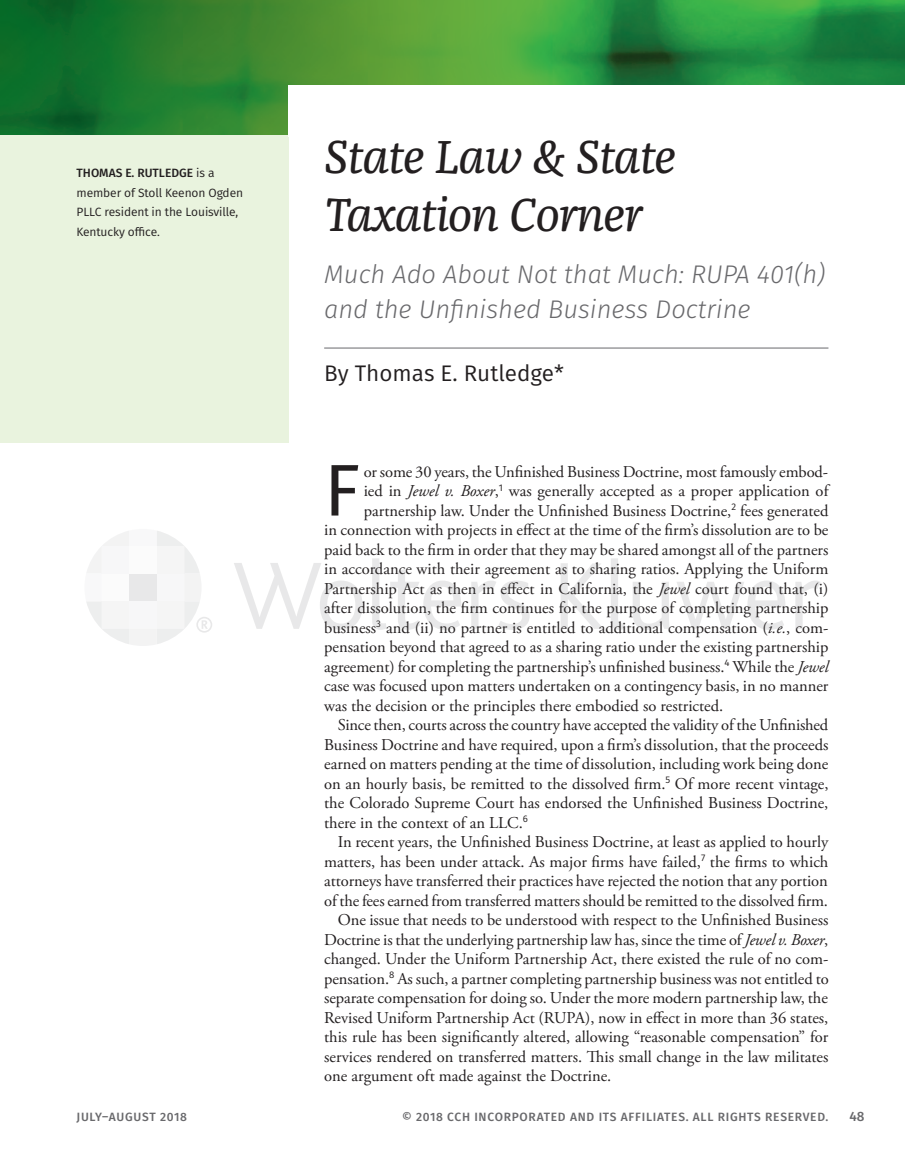
<style>
.page{position:relative;width:905px;height:1175px;background:#fff}
.page>*{position:absolute;margin:0;border:0;box-sizing:border-box;transform-origin:0 0}
.t1{font:73.05px "Fira Sans";color:#231f20}
.t2{font:italic 48px/57.8px "Franziska Pro";letter-spacing:-.02em;color:#231f20}
.t3{font:italic 300 25.5px/34.5px "Fira Sans";color:#69696c}
.t4{font:22.5px "Fira Sans";color:#231f20}
.t5{font:16.5px "Adobe Garamond Pro";color:#231f20}
.t6{font:500 13.5px "Fira Sans";color:#69696c}
.t7{font:12px/19.5px "Fira Sans";letter-spacing:-.01em;color:#231f20}
.t8{font:500 12px "Fira Sans";letter-spacing:.06em;color:#69696c}
.s1{font-weight:500}
.s2{font-style:italic}
</style>
<div class="page">
<img style="left:0;top:0;width:904px;height:135px">
<div style="left:0;top:135px;width:288px;height:307px;background:#e9f3de"></div>
<div style="left:288px;top:85px;width:616px;height:51px;background:#fff"></div>
<hr style="left:324px;top:348px;width:504px;height:1px;background:#69696c">
<svg style="left:234px;top:563px;width:128px;height:67px"></svg>
<svg style="left:372px;top:558px;width:89px;height:72px"></svg>
<svg style="left:795px;top:581px;width:25px;height:48px"></svg>
<svg style="left:471px;top:581px;width:58px;height:49px"></svg>
<svg style="left:561px;top:563px;width:42px;height:66px"></svg>
<svg style="left:611px;top:558px;width:14px;height:72px"></svg>
<svg style="left:633px;top:582px;width:37px;height:48px"></svg>
<svg style="left:677px;top:581px;width:108px;height:49px"></svg>
<svg style="left:86px;top:531px;width:126px;height:115px"></svg>
<p class="t7" style="left:76px;top:163px;width:168px"><span class="s1">THOMAS E. RUTLEDGE</span> is a member of Stoll Keenon Ogden<br>PLLC resident in the Louisville,<br>Kentucky office.</p>
<h2 class="t2" style="left:324px;top:128px;width:353px">State Law &amp; State<br>Taxation Corner</h2>
<h3 class="t3" style="left:324px;top:257px;width:502px">Much Ado About Not that Much: RUPA 401(h) and the Unfinished Business Doctrine</h3>
<h3 class="t4" style="left:324px;top:356px;width:241px">By Thomas E. Rutledge*</h3>
<h1 class="t1" style="left:324px;top:435px;width:37px">F</h1>
<p class="t5" style="left:364px;top:461px;width:466px">or some 30 years, the Unfinished Business Doctrine, most famously embod-</p>
<p class="t5" style="left:364px;top:481px;width:468px">ied in <span class="s2">Jewel v. Boxer</span>,<sup>1</sup> was generally accepted as a proper application of</p>
<p class="t5" style="left:364px;top:500px;width:466px">partnership law. Under the Unfinished Business Doctrine,<sup>2</sup> fees generated</p>
<p class="t5" style="left:324px;top:520px;width:506px">in connection with projects in effect at the time of the firm’s dissolution are to be</p>
<p class="t5" style="left:324px;top:539px;width:505px">paid back to the firm in order that they may be shared amongst all of the partners</p>
<p class="t5" style="left:324px;top:559px;width:505px">in accordance with their agreement as to sharing ratios. Applying the Uniform</p>
<p class="t5" style="left:324px;top:578px;width:505px">Partnership Act as then in effect in California, the <span class="s2">Jewel</span> court found that, (i)</p>
<p class="t5" style="left:324px;top:598px;width:506px">after dissolution, the firm continues for the purpose of completing partnership</p>
<p class="t5" style="left:324px;top:617px;width:505px">business<sup>3</sup> and (ii) no partner is entitled to additional compensation (<span class="s2">i.e.</span>, com-</p>
<p class="t5" style="left:324px;top:637px;width:506px">pensation beyond that agreed to as a sharing ratio under the existing partnership</p>
<p class="t5" style="left:324px;top:656px;width:505px">agreement) for completing the partnership’s unfinished business.<sup>4</sup> While the <span class="s2">Jewel</span></p>
<p class="t5" style="left:324px;top:676px;width:505px">case was focused upon matters undertaken on a contingency basis, in no manner</p>
<p class="t5" style="left:324px;top:695px;width:400px">was the decision or the principles there embodied so restricted.</p>
<p class="t5" style="left:338px;top:715px;width:492px">Since then, courts across the country have accepted the validity of the Unfinished</p>
<p class="t5" style="left:324px;top:734px;width:505px">Business Doctrine and have required, upon a firm’s dissolution, that the proceeds</p>
<p class="t5" style="left:324px;top:754px;width:505px">earned on matters pending at the time of dissolution, including work being done</p>
<p class="t5" style="left:324px;top:773px;width:506px">on an hourly basis, be remitted to the dissolved firm.<sup>5</sup> Of more recent vintage,</p>
<p class="t5" style="left:324px;top:793px;width:505px">the Colorado Supreme Court has endorsed the Unfinished Business Doctrine,</p>
<p class="t5" style="left:324px;top:812px;width:205px">there in the context of an LLC.<sup>6</sup></p>
<p class="t5" style="left:338px;top:832px;width:492px">In recent years, the Unfinished Business Doctrine, at least as applied to hourly</p>
<p class="t5" style="left:324px;top:851px;width:505px">matters, has been under attack. As major firms have failed,<sup>7</sup> the firms to which</p>
<p class="t5" style="left:324px;top:871px;width:505px">attorneys have transferred their practices have rejected the notion that any portion</p>
<p class="t5" style="left:324px;top:890px;width:505px">of the fees earned from transferred matters should be remitted to the dissolved firm.</p>
<p class="t5" style="left:337px;top:910px;width:492px">One issue that needs to be understood with respect to the Unfinished Business</p>
<p class="t5" style="left:324px;top:929px;width:505px">Doctrine is that the underlying partnership law has, since the time of <span class="s2">Jewel v. Boxer</span>,</p>
<p class="t5" style="left:324px;top:949px;width:505px">changed. Under the Uniform Partnership Act, there existed the rule of no com-</p>
<p class="t5" style="left:324px;top:968px;width:506px">pensation.<sup>8</sup> As such, a partner completing partnership business was not entitled to</p>
<p class="t5" style="left:324px;top:988px;width:505px">separate compensation for doing so. Under the more modern partnership law, the</p>
<p class="t5" style="left:324px;top:1007px;width:505px">Revised Uniform Partnership Act (RUPA), now in effect in more than 36 states,</p>
<p class="t5" style="left:324px;top:1027px;width:506px">this rule has been significantly altered, allowing “reasonable compensation” for</p>
<p class="t5" style="left:324px;top:1046px;width:505px">services rendered on transferred matters. This small change in the law militates</p>
<p class="t5" style="left:324px;top:1066px;width:289px">one argument oft made against the Doctrine.</p>
<p class="t8" style="left:77px;top:1107px;width:112px">JULY–AUGUST 2018</p>
<p class="t8" style="left:402px;top:1107px;width:428px">© 2018 CCH INCORPORATED AND ITS AFFILIATES. ALL RIGHTS RESERVED.</p>
<p class="t6" style="left:849px;top:1105px;width:17px">48</p>
</div>
